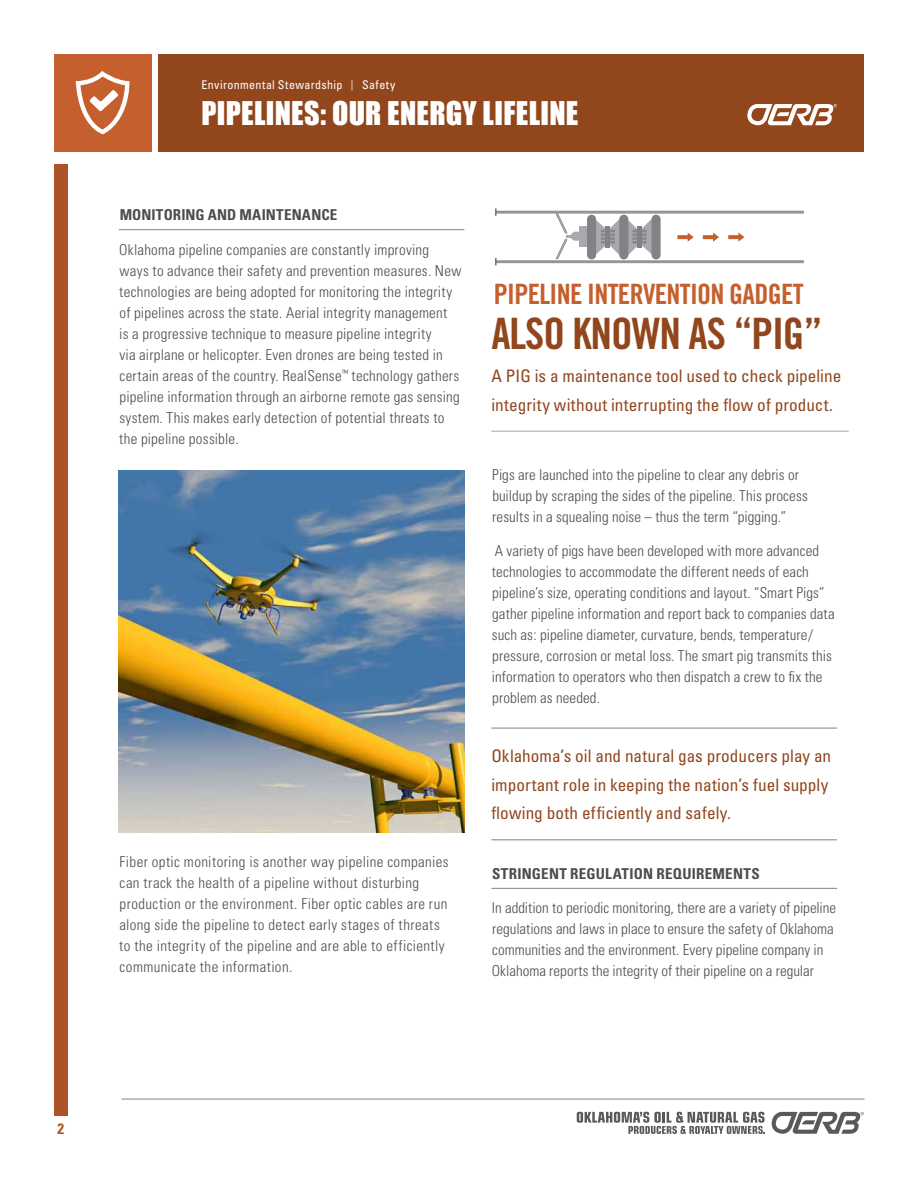
<style>
.page{position:relative;width:918px;height:1188px;background:#fff}
.page>*{position:absolute;margin:0;border:0;box-sizing:border-box;transform-origin:0 0}
.t1{font:43.2px "Trade Gothic Bold Cond Twenty";letter-spacing:-.025em;color:#91461c}
.t2{font:30px "Impact";letter-spacing:.01em;color:#fff}
.t3{font:28.05px "Trade Gothic Bold Cond Twenty";letter-spacing:-.025em;color:#c5602e}
.t4{font:condensed 17.25px/28.5px "Univers";color:#91461c}
.t5{font:300 condensed 15px/21px "Univers";letter-spacing:.01em;color:#4d4d4f}
.t6{font:700 condensed 15px "Univers";letter-spacing:.015em;color:#4d4d4f}
.t7{font:700 condensed 15px "Univers";color:#ac5426}
.t8{font:condensed 12px "Univers";letter-spacing:.035em;color:#fff}
.s1{font-size:10.5px}
</style>
<div class="page">
<div style="left:159px;top:54px;width:705px;height:97px;background:#91461c"></div>
<div style="left:54px;top:54px;width:97px;height:97px;background:#c5602e"></div>
<svg style="left:747px;top:104px;width:90px;height:21px"></svg>
<hr style="left:122px;top:1099px;width:743px;height:1px;background:#808285">
<svg style="left:772px;top:1112px;width:92px;height:22px"></svg>
<svg style="left:577px;top:1112px;width:188px;height:22px"></svg>
<svg style="left:76px;top:71px;width:54px;height:63px"></svg>
<hr style="left:119px;top:229px;width:345px;height:1px;background:#808285">
<hr style="left:491px;top:888px;width:346px;height:1px;background:#808285">
<div style="left:54px;top:164px;width:14px;height:951px;background:#ac5426"></div>
<hr style="left:496px;top:211px;width:308px;height:3px;background:#939598">
<hr style="left:496px;top:260px;width:308px;height:3px;background:#939598">
<svg style="left:495px;top:208px;width:2px;height:8px"></svg>
<svg style="left:495px;top:258px;width:2px;height:7px"></svg>
<div style="left:652px;top:215px;width:9px;height:44px;background:#808285;border-radius:5px"></div>
<svg style="left:555px;top:213px;width:98px;height:47px"></svg>
<svg style="left:677px;top:233px;width:17px;height:9px"></svg>
<svg style="left:703px;top:233px;width:16px;height:9px"></svg>
<svg style="left:728px;top:233px;width:16px;height:9px"></svg>
<img style="left:119px;top:470px;width:345px;height:363px">
<hr style="left:491px;top:431px;width:358px;height:1px;background:#a7a9ac">
<hr style="left:491px;top:728px;width:346px;height:1px;background:#808285">
<hr style="left:491px;top:839px;width:346px;height:1px;background:#808285">
<p class="t8" style="left:201px;top:77px;width:196px">Environmental Stewardship <span class="s1">|</span> Safety</p>
<h2 class="t2" style="left:201px;top:90px;width:378px">PIPELINES: OUR ENERGY LIFELINE</h2>
<p class="t6" style="left:120px;top:206px;width:219px">MONITORING AND MAINTENANCE</p>
<p class="t5" style="left:119px;top:239px;width:344px">Oklahoma pipeline companies are constantly improving ways to advance their safety and prevention measures. New technologies are being adopted for monitoring the integrity of pipelines across the state. Aerial integrity management<br>is a progressive technique to measure pipeline integrity<br>via airplane or helicopter. Even drones are being tested in certain areas of the country. RealSense<sup>™</sup> technology gathers pipeline information through an airborne remote gas sensing system. This makes early detection of potential threats to the pipeline possible.</p>
<p class="t5" style="left:119px;top:851px;width:331px">Fiber optic monitoring is another way pipeline companies can track the health of a pipeline without disturbing production or the environment. Fiber optic cables are run along side the pipeline to detect early stages of threats to the integrity of the pipeline and are able to efficiently communicate the information.</p>
<h3 class="t3" style="left:494px;top:277px;width:311px">PIPELINE INTERVENTION GADGET</h3>
<h1 class="t1" style="left:491px;top:307px;width:333px">ALSO KNOWN AS “PIG”</h1>
<p class="t4" style="left:491px;top:361px;width:351px">A PIG is a maintenance tool used to check pipeline integrity without interrupting the flow of product.</p>
<p class="t5" style="left:492px;top:464px;width:317px">Pigs are launched into the pipeline to clear any debris or buildup by scraping the sides of the pipeline. This process results in a squealing noise – thus the term “pigging.”</p>
<p class="t5" style="left:492px;top:541px;width:344px">A variety of pigs have been developed with more advanced technologies to accommodate the different needs of each pipeline’s size, operating conditions and layout. “Smart Pigs” gather pipeline information and report back to companies data such as: pipeline diameter, curvature, bends, temperature/ pressure, corrosion or metal loss. The smart pig transmits this information to operators who then dispatch a crew to fix the problem as needed.</p>
<p class="t4" style="left:491px;top:742px;width:341px">Oklahoma’s oil and natural gas producers play an important role in keeping the nation’s fuel supply flowing both efficiently and safely.</p>
<p class="t6" style="left:492px;top:864px;width:269px">STRINGENT REGULATION REQUIREMENTS</p>
<p class="t5" style="left:492px;top:898px;width:346px">In addition to periodic monitoring, there are a variety of pipeline regulations and laws in place to ensure the safety of Oklahoma communities and the environment. Every pipeline company in Oklahoma reports the integrity of their pipeline on a regular</p>
<p class="t7" style="left:57px;top:1119px;width:8px">2</p>
</div>
